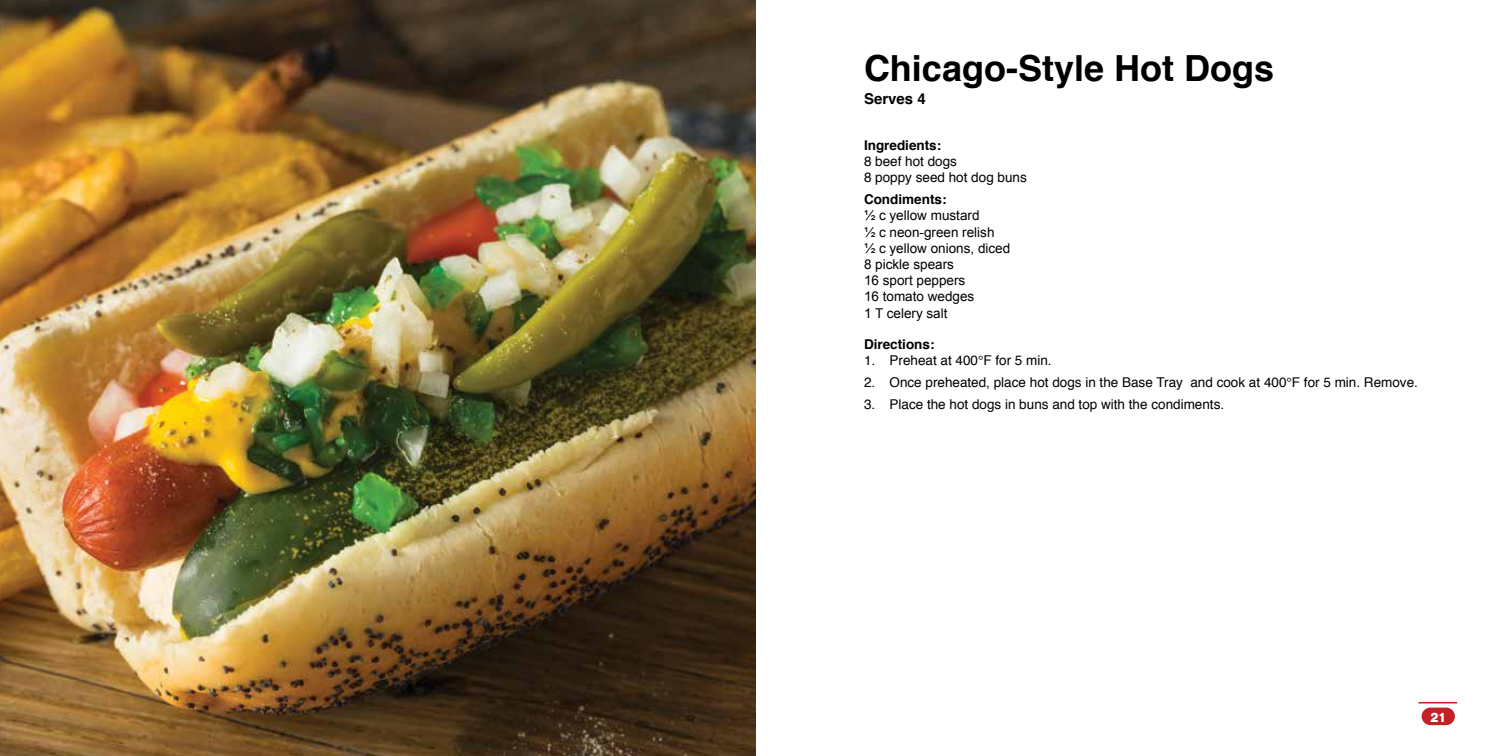
<style>
.page{position:relative;width:1512px;height:756px;background:#fff}
.page>*{position:absolute;margin:0;border:0;box-sizing:border-box;transform-origin:0 0}
.t1{font:700 36px "Helvetica";color:#000}
.t2{font:700 15px "Helvetica";color:#000}
.t3{font:13.5px/16.2px "Helvetica";color:#000}
.t4{font:13.5px/16.2px "Arial";color:#000}
.t5{font:700 13.5px "Helvetica";color:#000}
.t6{font:900 13.5px "Harabara Mais Black Harabara Mais";color:#fff}
</style>
<div class="page">
<hr style="left:1418px;top:702px;width:39px;height:2px;background:#c12127">
<div style="left:1422px;top:708px;width:33px;height:17px;background:#c12127;border-radius:9px"></div>
<img style="left:0;top:0;width:756px;height:756px">
<h1 class="t1" style="left:864px;top:39px;width:412px">Chicago-Style Hot Dogs</h1>
<p class="t2" style="left:864px;top:86px;width:63px">Serves 4</p>
<p class="t5" style="left:864px;top:134px;width:79px">Ingredients:</p>
<p class="t3" style="left:864px;top:153px;width:164px">8 beef hot dogs<br>8 poppy seed hot dog buns</p>
<p class="t5" style="left:864px;top:189px;width:84px">Condiments:</p>
<p class="t4" style="left:864px;top:208px;width:148px">½ c yellow mustard<br>½ c neon-green relish<br>½ c yellow onions, diced<br>8 pickle spears<br>16 sport peppers<br>16 tomato wedges<br>1 T celery salt</p>
<p class="t5" style="left:864px;top:333px;width:72px">Directions:</p>
<p class="t3" style="left:864px;top:353px;width:189px">1. Preheat at 400°F for 5 min.</p>
<p class="t3" style="left:864px;top:375px;width:555px">2. Once preheated, place hot dogs in the Base Tray and cook at 400°F for 5 min. Remove.</p>
<p class="t3" style="left:864px;top:397px;width:362px">3. Place the hot dogs in buns and top with the condiments.</p>
<p class="t6" style="left:1430px;top:709px;width:16px">21</p>
</div>
